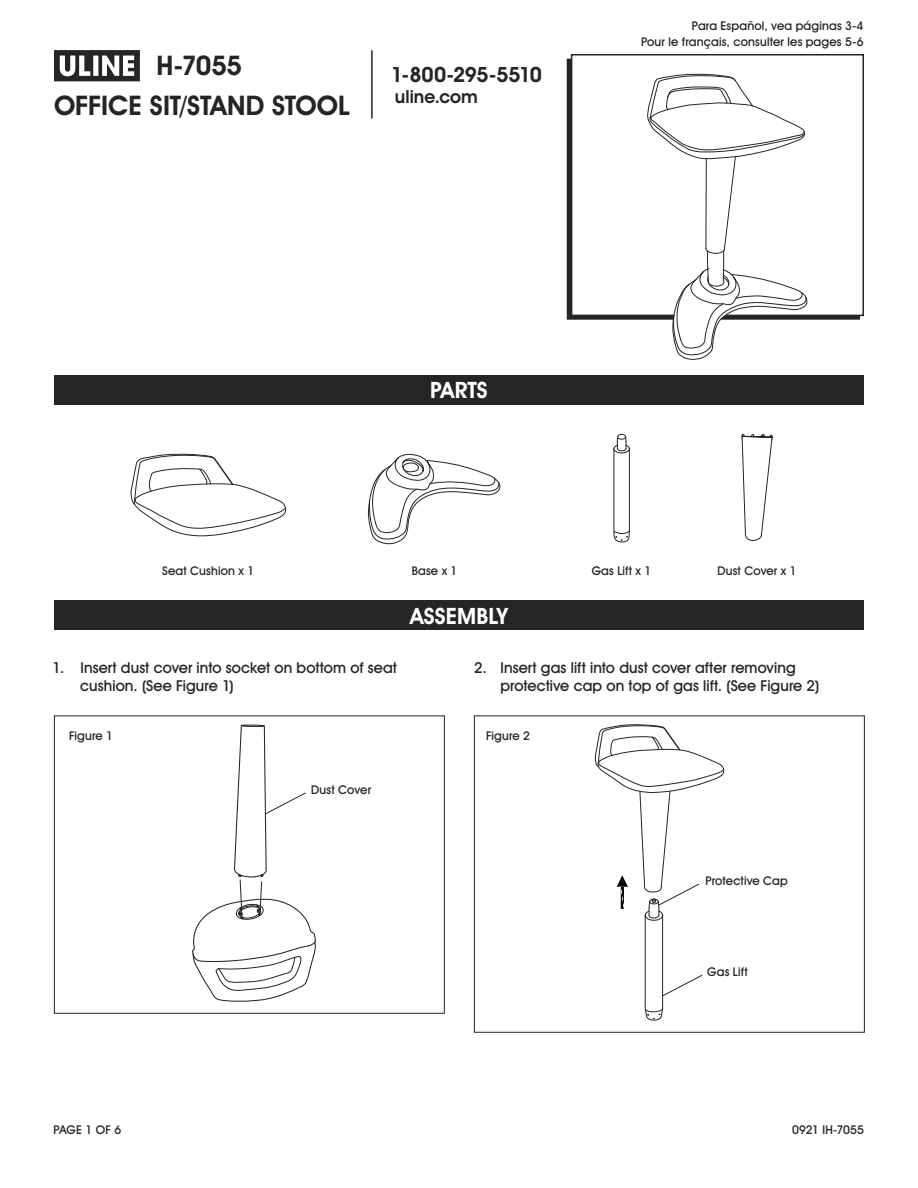
<style>
.page{position:relative;width:918px;height:1188px;background:#fff}
.page>*{position:absolute;margin:0;border:0;box-sizing:border-box;transform-origin:0 0}
.t1{font:700 27px/39.9px "Uline Two Knine";color:#252525;text-align:center}
.Heading_Bar{font:700 22.5px "Uline Two Knine";letter-spacing:.005em;color:#fff}
.t2{font:700 21px "Uline Two Knine";letter-spacing:-.02em;color:#252525}
.t3{font:700 18px "Uline Two Knine";color:#252525}
.t4{font:15px/18px "Uline Two Knine";letter-spacing:.005em;color:#252525}
.IS_PD_TS_Disclaimer{font:12px "Uline Two Knine";letter-spacing:.015em;color:#252525}
.PARTS{font:12px "Uline Two Knine";letter-spacing:.015em;color:#252525}
</style>
<div class="page">
<hr style="left:371px;top:50px;width:2px;height:68px;background:#252525">
<svg style="left:54px;top:50px;width:86px;height:31px"></svg>
<hr style="left:662px;top:915px;width:1px;height:93px;background:#252525">
<hr style="left:645px;top:915px;width:1px;height:93px;background:#252525">
<svg style="left:644px;top:1007px;width:20px;height:14px"></svg>
<div style="left:474px;top:716px;width:391px;height:317px;border:1px solid #252525"></div>
<div style="left:54px;top:716px;width:391px;height:298px;border:1px solid #252525"></div>
<svg style="left:131px;top:453px;width:156px;height:84px"></svg>
<svg style="left:741px;top:433px;width:32px;height:108px"></svg>
<div style="left:618px;top:434px;width:8px;height:5px;background:#7f7f7f;border-radius:50%"></div>
<div style="left:617px;top:434px;width:9px;height:6px;border:1px solid #252525;border-radius:50%"></div>
<svg style="left:613px;top:436px;width:17px;height:107px"></svg>
<svg style="left:367px;top:453px;width:134px;height:92px"></svg>
<div style="left:571px;top:54px;width:293px;height:262px;border:2px solid #252525"></div>
<svg style="left:647px;top:74px;width:161px;height:286px"></svg>
<div style="left:54px;top:375px;width:810px;height:30px;background:#252525"></div>
<div style="left:54px;top:600px;width:810px;height:30px;background:#252525"></div>
<svg style="left:192px;top:724px;width:124px;height:278px"></svg>
<svg style="left:662px;top:974px;width:41px;height:23px"></svg>
<svg style="left:594px;top:724px;width:131px;height:202px"></svg>
<h1 class="t1" style="left:54px;top:45px;width:297px">H-7055<br>OFFICE SIT/STAND STOOL</h1>
<h3 class="t2" style="left:391px;top:62px;width:152px">1-800-295-5510</h3>
<p class="t3" style="left:395px;top:86px;width:84px">uline.com</p>
<p class="IS_PD_TS_Disclaimer" style="left:692px;top:18px;width:173px">Para Español, vea páginas 3-4</p>
<p class="IS_PD_TS_Disclaimer" style="left:641px;top:35px;width:224px">Pour le français, consulter les pages 5-6</p>
<h1 class="Heading_Bar" style="left:430px;top:377px;width:59px">PARTS</h1>
<p class="PARTS" style="left:162px;top:563px;width:94px">Seat Cushion x 1</p>
<p class="PARTS" style="left:412px;top:563px;width:47px">Base x 1</p>
<p class="PARTS" style="left:592px;top:563px;width:61px">Gas Lift x 1</p>
<p class="PARTS" style="left:717px;top:563px;width:81px">Dust Cover x 1</p>
<h1 class="Heading_Bar" style="left:410px;top:602px;width:99px">ASSEMBLY</h1>
<p class="t4" style="left:80px;top:659px;width:318px;text-indent:-28px">1. Insert dust cover into socket on bottom of seat cushion. (See Figure 1)</p>
<p class="t4" style="left:501px;top:659px;width:320px;text-indent:-26px">2. Insert gas lift into dust cover after removing protective cap on top of gas lift. (See Figure 2)</p>
<p class="IS_PD_TS_Disclaimer" style="left:69px;top:729px;width:46px">Figure 1</p>
<p class="IS_PD_TS_Disclaimer" style="left:486px;top:729px;width:46px">Figure 2</p>
<p class="PARTS" style="left:311px;top:782px;width:61px">Dust Cover</p>
<p class="PARTS" style="left:706px;top:873px;width:84px">Protective Cap</p>
<p class="PARTS" style="left:707px;top:964px;width:42px">Gas Lift</p>
<p class="IS_PD_TS_Disclaimer" style="left:54px;top:1122px;width:69px">PAGE 1 OF 6</p>
<p class="IS_PD_TS_Disclaimer" style="left:792px;top:1122px;width:73px">0921 IH-7055</p>
</div>
